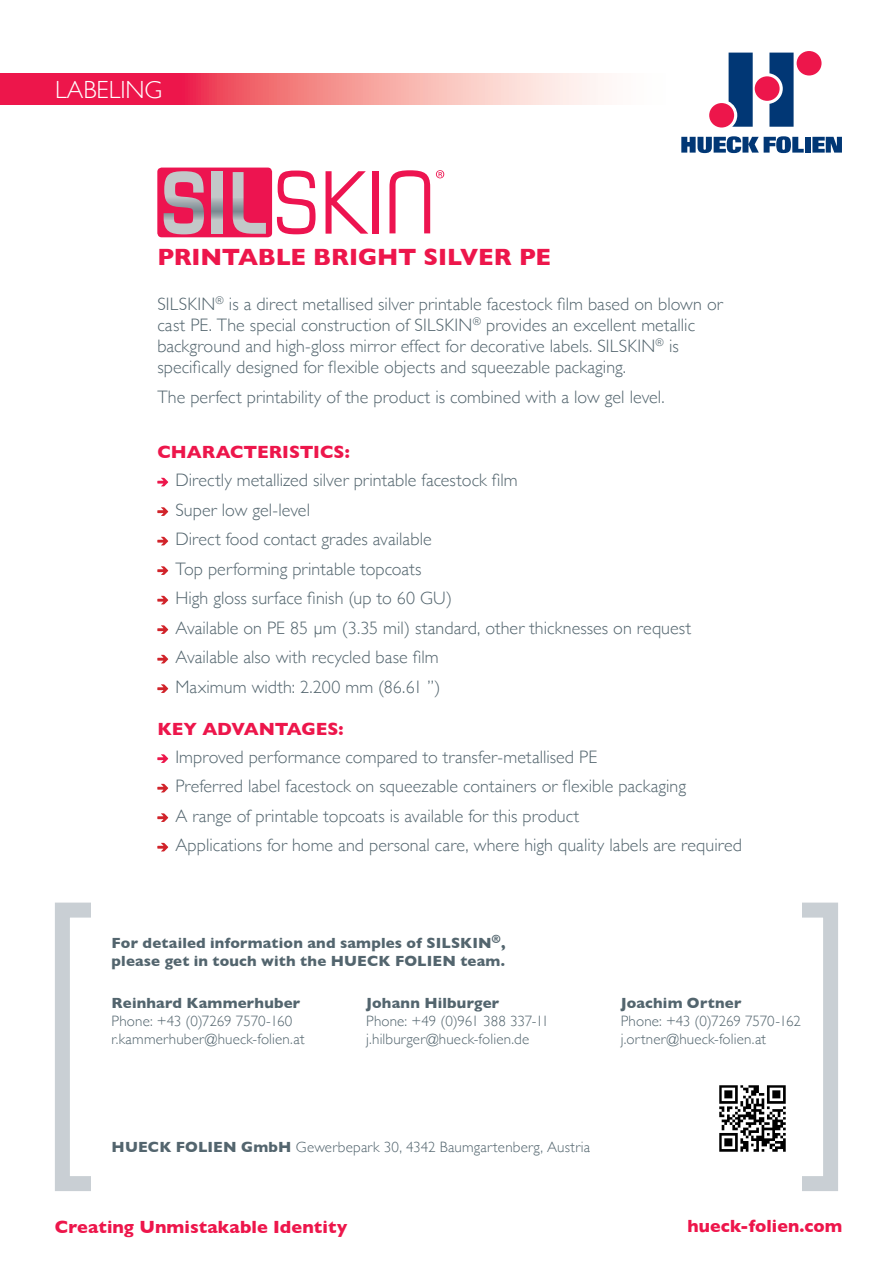
<style>
.page{position:relative;width:893px;height:1263px;background:#fff}
.page>*{position:absolute;margin:0;border:0;box-sizing:border-box;transform-origin:0 0}
.t1{font:300 24.75px "Gill Sans";color:#fff}
.t2{font:700 24px "Gill Sans";letter-spacing:-.005em;color:#ed164b}
.t3{font:300 18px/21px "Gill Sans";letter-spacing:.005em;color:#53656e}
.t4{font:700 18px "Gill Sans";color:#ed164b}
.t5{font:300 15px "Gill Sans";letter-spacing:.01em;color:#53656e}
.t6{font:700 15px/18px "Gill Sans";letter-spacing:.01em;color:#53656e}
.t7{font:300 15px "Gill Sans";letter-spacing:-.01em;color:#53656e}
.s1{font-weight:700}
</style>
<div class="page">
<svg style="left:0;top:73px;width:604px;height:31px;background:#f37889"></svg>
<svg style="left:157px;top:478px;width:11px;height:8px"></svg>
<svg style="left:157px;top:507px;width:11px;height:9px"></svg>
<svg style="left:157px;top:537px;width:11px;height:8px"></svg>
<svg style="left:157px;top:566px;width:11px;height:9px"></svg>
<svg style="left:157px;top:596px;width:11px;height:8px"></svg>
<svg style="left:157px;top:625px;width:11px;height:9px"></svg>
<svg style="left:157px;top:655px;width:11px;height:8px"></svg>
<svg style="left:157px;top:684px;width:11px;height:9px"></svg>
<div style="left:797px;top:51px;width:24px;height:25px;background:#ed164b;border-radius:50%"></div>
<div style="left:755px;top:76px;width:25px;height:25px;background:#ed164b;border-radius:50%"></div>
<svg style="left:769px;top:53px;width:25px;height:74px;background:#32477e"></svg>
<div style="left:709px;top:103px;width:25px;height:25px;background:#ed164b;border-radius:50%"></div>
<svg style="left:729px;top:53px;width:24px;height:74px;background:#1a427c"></svg>
<svg style="left:681px;top:136px;width:123px;height:17px"></svg>
<div style="left:805px;top:137px;width:6px;height:16px;background:#013775"></div>
<svg style="left:812px;top:137px;width:30px;height:16px"></svg>
<svg style="left:157px;top:754px;width:11px;height:9px"></svg>
<svg style="left:157px;top:784px;width:11px;height:8px"></svg>
<svg style="left:157px;top:813px;width:11px;height:9px"></svg>
<svg style="left:157px;top:843px;width:11px;height:8px"></svg>
<div style="left:55px;top:902px;width:783px;height:289px;border:15px solid #c9cfd4"></div>
<div style="left:91px;top:883px;width:710px;height:64px;background:#fff"></div>
<div style="left:91px;top:1164px;width:710px;height:45px;background:#fff"></div>
<img style="left:720px;top:1085px;width:66px;height:67px">
<div style="left:157px;top:168px;width:115px;height:69px;background:#ed1450;border-radius:4px"></div>
<svg style="left:277px;top:171px;width:39px;height:63px"></svg>
<svg style="left:326px;top:171px;width:42px;height:63px"></svg>
<div style="left:372px;top:171px;width:6px;height:63px;background:#ed1450"></div>
<svg style="left:389px;top:170px;width:41px;height:63px"></svg>
<svg style="left:164px;top:171px;width:40px;height:63px"></svg>
<svg style="left:212px;top:172px;width:10px;height:62px"></svg>
<svg style="left:233px;top:172px;width:33px;height:62px"></svg>
<svg style="left:436px;top:170px;width:8px;height:8px"></svg>
<p class="t1" style="left:55px;top:70px;width:109px">LABELING</p>
<p class="t2" style="left:157px;top:243px;width:395px">PRINTABLE BRIGHT SILVER PE</p>
<p class="t3" style="left:157px;top:293px;width:567px">SILSKIN<sup>®</sup> is a direct metallised silver printable facestock film based on blown or cast PE. The special construction of SILSKIN<sup>®</sup> provides an excellent metallic background and high-gloss mirror effect for decorative labels. SILSKIN<sup>®</sup> is specifically designed for flexible objects and squeezable packaging.</p>
<p class="t3" style="left:157px;top:385px;width:509px">The perfect printability of the product is combined with a low gel level.</p>
<p class="t4" style="left:157px;top:442px;width:194px">CHARACTERISTICS:</p>
<p class="t3" style="left:175px;top:469px;width:344px">Directly metallized silver printable facestock film</p>
<p class="t3" style="left:175px;top:499px;width:136px">Super low gel-level</p>
<p class="t3" style="left:175px;top:528px;width:258px">Direct food contact grades available</p>
<p class="t3" style="left:175px;top:558px;width:248px">Top performing printable topcoats</p>
<p class="t3" style="left:175px;top:587px;width:278px">High gloss surface finish (up to 60 GU)</p>
<p class="t3" style="left:175px;top:617px;width:517px">Available on PE 85 μm (3.35 mil) standard, other thicknesses on request</p>
<p class="t3" style="left:175px;top:646px;width:265px">Available also with recycled base film</p>
<p class="t3" style="left:175px;top:676px;width:267px">Maximum width: 2.200 mm (86.61 ’’)</p>
<p class="t4" style="left:157px;top:718px;width:188px">KEY ADVANTAGES:</p>
<p class="t3" style="left:175px;top:746px;width:423px">Improved performance compared to transfer-metallised PE</p>
<p class="t3" style="left:175px;top:775px;width:512px">Preferred label facestock on squeezable containers or flexible packaging</p>
<p class="t3" style="left:175px;top:805px;width:406px">A range of printable topcoats is available for this product</p>
<p class="t3" style="left:175px;top:834px;width:568px">Applications for home and personal care, where high quality labels are required</p>
<p class="t6" style="left:112px;top:934px;width:395px">For detailed information and samples of SILSKIN<sup>®</sup>, please get in touch with the HUECK FOLIEN team.</p>
<p class="t6" style="left:112px;top:994px;width:190px">Reinhard Kammerhuber</p>
<p class="t5" style="left:112px;top:1009px;width:182px">Phone: +43 (0)7269 7570-160</p>
<p class="t5" style="left:112px;top:1027px;width:194px">r.kammerhuber@hueck-folien.at</p>
<p class="t6" style="left:366px;top:994px;width:135px">Johann Hilburger</p>
<p class="t5" style="left:366px;top:1009px;width:184px">Phone: +49 (0)961 388 337-11</p>
<p class="t5" style="left:366px;top:1027px;width:165px">j.hilburger@hueck-folien.de</p>
<p class="t6" style="left:621px;top:994px;width:122px">Joachim Ortner</p>
<p class="t7" style="left:621px;top:1009px;width:182px">Phone: +43 (0)7269 7570-162</p>
<p class="t5" style="left:621px;top:1027px;width:147px">j.ortner@hueck-folien.at</p>
<p class="t5" style="left:112px;top:1135px;width:480px"><span class="s1">HUECK FOLIEN GmbH</span> Gewerbepark 30, 4342 Baumgartenberg, Austria</p>
<p class="t4" style="left:55px;top:1216px;width:294px">Creating Unmistakable Identity</p>
<p class="t4" style="left:687px;top:1215px;width:156px">hueck-folien.com</p>
</div>
